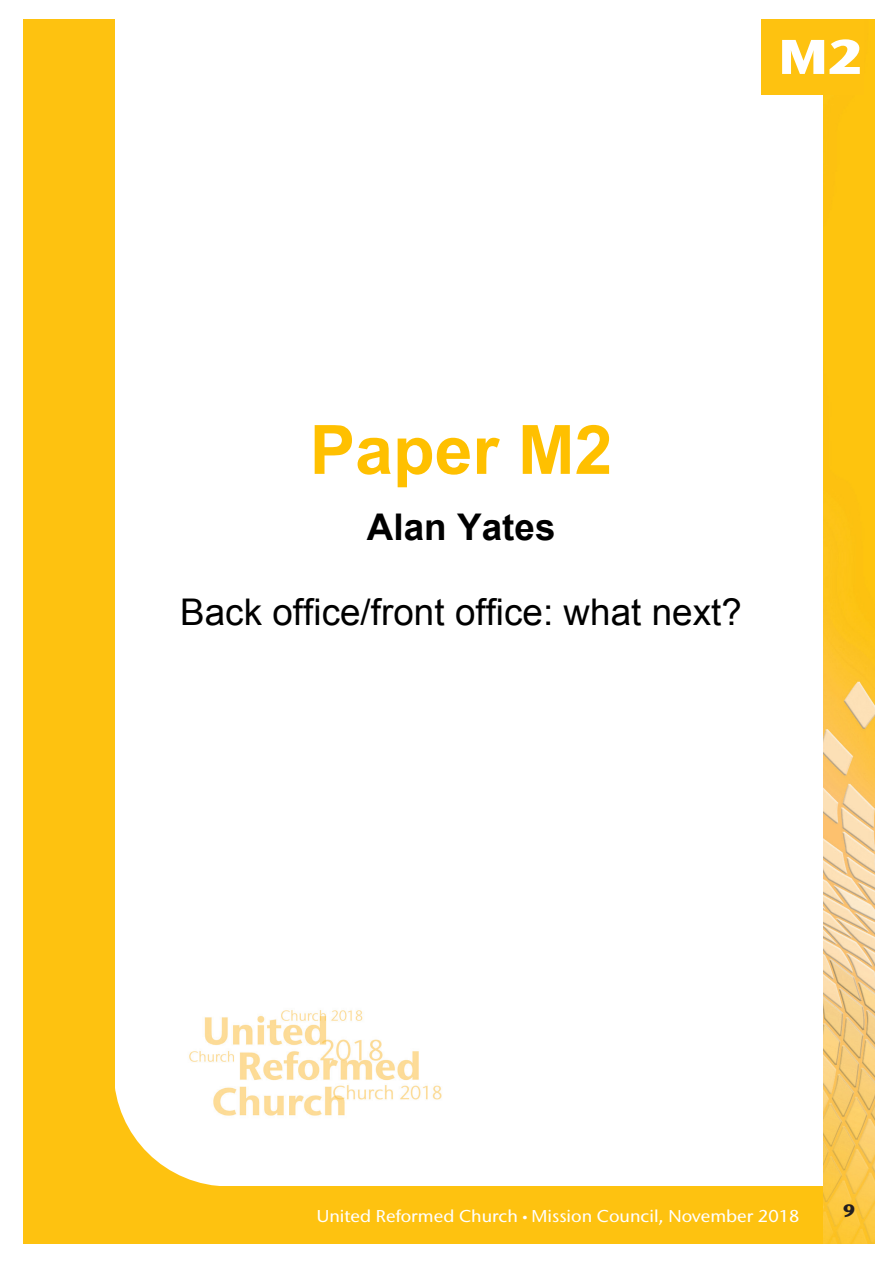
<style>
.page{position:relative;width:893px;height:1263px;background:#fff}
.page>*{position:absolute;margin:0;border:0;box-sizing:border-box;transform-origin:0 0}
.t1{font:700 68.1px "Arial";color:#ffc000}
.main_side_head_copy{font:800 48.6px "Stone Sans IIITC Std";color:#fff;scale:1.11 1}
.t2{font:300 40.5px "Stone Sans IIITC Std";color:#231f20;scale:1.11 1}
.t3{font:36.75px "Arial";color:#000}
.t4{font:700 36.75px "Arial";color:#000}
.t5{font:800 18px "Stone Sans IIITC Std";color:#231f20}
.t6{font:500 17.1px "Stone Sans IIITC Std";color:#fff;scale:1.05 1}
.s1{font-family:"Myriad Pro";font-weight:400}
</style>
<div class="page">
<div style="left:23px;top:19px;width:810px;height:1225px;background:#fec210"></div>
<div style="left:115px;top:6px;width:708px;height:1179px;background:#fff"></div>
<svg style="left:115px;top:1088px;width:114px;height:98px"></svg>
<img style="left:183px;top:1010px;width:259px;height:112px">
<svg style="left:824px;top:19px;width:51px;height:1225px;background:#f9c743"></svg>
<div style="left:761px;top:19px;width:102px;height:76px;background:#fec210"></div>
<p class="main_side_head_copy" style="left:778px;top:25px;width:78px">M2</p>
<h2 class="main_side_head_copy" style="left:793px;top:25px;width:65px">A1</h2>
<h2 class="main_side_head_copy" style="left:824px;top:25px;width:36px">A</h2>
<p class="t1" style="left:310px;top:404px;width:304px">Paper M2</p>
<p class="t4" style="left:367px;top:502px;width:190px">Alan Yates</p>
<h3 class="t2" style="left:431px;top:523px;width:78px">XXX</h3>
<p class="t3" style="left:180px;top:588px;width:563px">Back office/front office: what next?</p>
<p class="t6" style="left:317px;top:1205px;width:461px">United Reformed Church <span class="s1">•</span> Mission Council, November 2018</p>
<p class="t5" style="left:843px;top:1199px;width:14px">9</p>
</div>
